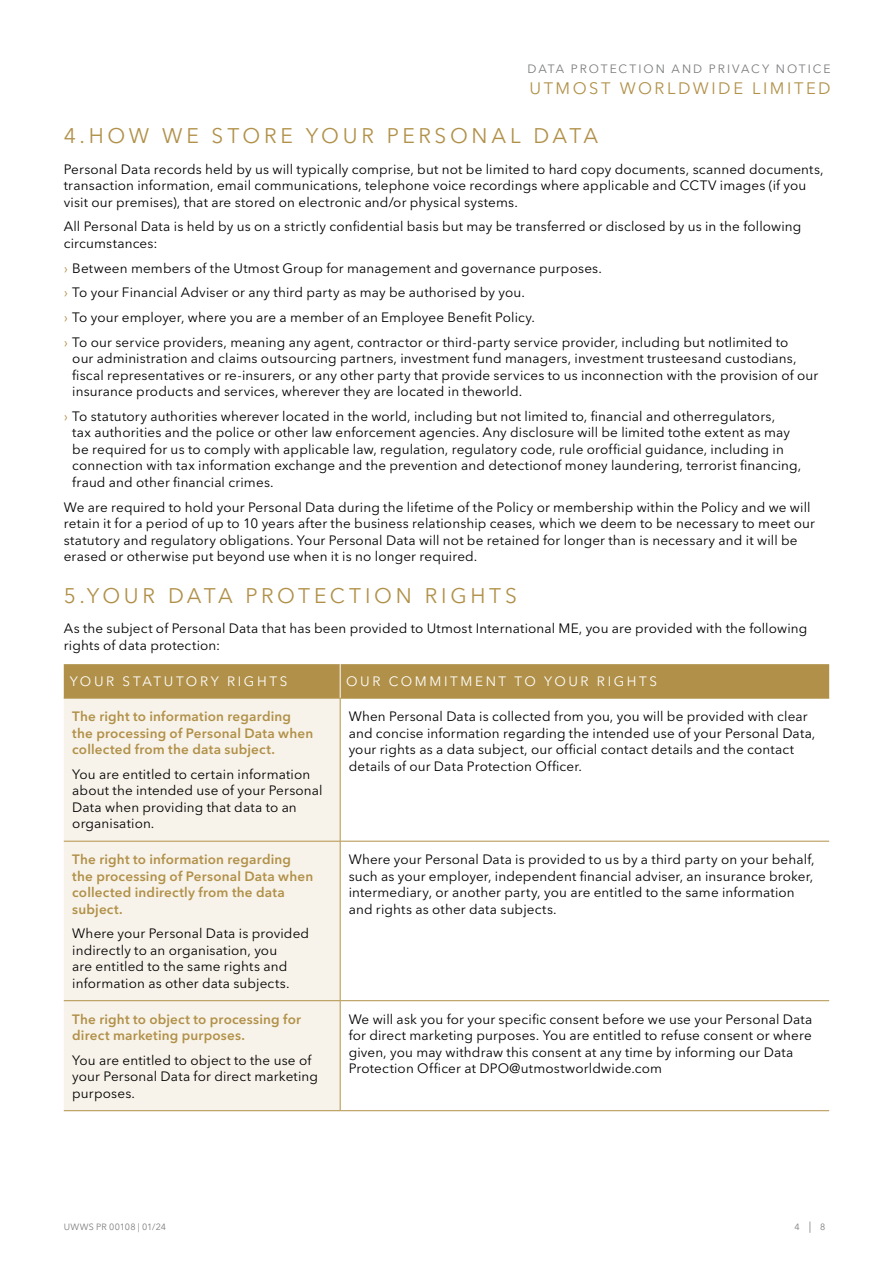
<style>
.page{position:relative;width:893px;height:1263px;background:#fff}
.page>*{position:absolute;margin:0;border:0;box-sizing:border-box;transform-origin:0 0}
.t1{font:21px "Avenir Next LT Pro";letter-spacing:.175em;color:#b19149}
.t2{font:16.5px "Avenir Next LT Pro";letter-spacing:.155em;color:#b19149}
.t3{font:13.5px/16.5px "Avenir Next LT Pro";letter-spacing:.01em;color:#000}
.t4{font:600 13.5px/16.5px "Avenir Next LT Pro";letter-spacing:.015em;color:#b19149}
.t5{font:13.5px "Avenir Next LT Pro";letter-spacing:.195em;color:#fff}
.t6{font:12px "Avenir Next LT Pro";letter-spacing:.17em;color:#7b7c7e}
.t7{font:9px "Avenir Next LT Pro";letter-spacing:.02em;color:#7b7c7e}
.s1{color:#b19149}
.s2{font-size:11.25px}
</style>
<div class="page">
<div style="left:64px;top:664px;width:765px;height:34px;background:#b19149"></div>
<div style="left:64px;top:699px;width:276px;height:411px;background:#f8f3ea"></div>
<hr style="left:64px;top:698px;width:276px;height:1px;background:#b19149">
<hr style="left:340px;top:698px;width:489px;height:1px;background:#b19149">
<hr style="left:340px;top:664px;width:1px;height:34px;background:#fff">
<hr style="left:340px;top:698px;width:1px;height:143px;background:#b19149">
<hr style="left:64px;top:841px;width:276px;height:1px;background:#b19149">
<hr style="left:340px;top:841px;width:489px;height:1px;background:#b19149">
<hr style="left:340px;top:841px;width:1px;height:159px;background:#b19149">
<hr style="left:64px;top:1000px;width:276px;height:1px;background:#b19149">
<hr style="left:340px;top:1000px;width:489px;height:1px;background:#b19149">
<hr style="left:340px;top:1001px;width:1px;height:109px;background:#b19149">
<hr style="left:64px;top:1110px;width:276px;height:1px;background:#b19149">
<hr style="left:340px;top:1110px;width:489px;height:1px;background:#b19149">
<p class="t6" style="left:528px;top:62px;width:304px">DATA PROTECTION AND PRIVACY NOTICE</p>
<p class="t2" style="left:529px;top:78px;width:303px">UTMOST WORLDWIDE LIMITED</p>
<h1 class="t1" style="left:64px;top:124px;width:536px">4.HOW WE STORE YOUR PERSONAL DATA</h1>
<p class="t3" style="left:64px;top:160px;width:761px">Personal Data records held by us will typically comprise, but not be limited to hard copy documents, scanned documents, transaction information, email communications, telephone voice recordings where applicable and CCTV images (if you visit our premises), that are stored on electronic and/or physical systems.</p>
<p class="t3" style="left:64px;top:218px;width:739px">All Personal Data is held by us on a strictly confidential basis but may be transferred or disclosed by us in the following circumstances:</p>
<p class="t3" style="left:64px;top:255px;width:726px;line-height:24.8px"><span class="s1">›</span> Between members of the Utmost Group for management and governance purposes.<br><span class="s1">›</span> To your Financial Adviser or any third party as may be authorised by you.<br><span class="s1">›</span> To your employer, where you are a member of an Employee Benefit Policy.<br><span class="s1">›</span> To our service providers, meaning any agent, contractor or third-party service provider, including but notlimited to</p>
<p class="t3" style="left:72px;top:350px;width:748px">our administration and claims outsourcing partners, investment fund managers, investment trusteesand custodians, fiscal representatives or re-insurers, or any other party that provide services to us inconnection with the provision of our insurance products and services, wherever they are located in theworld.</p>
<p class="t3" style="left:72px;top:408px;width:730px;text-indent:-9px"><span class="s1">›</span> To statutory authorities wherever located in the world, including but not limited to, financial and otherregulators,<br>tax authorities and the police or other law enforcement agencies. Any disclosure will be limited tothe extent as may be required for us to comply with applicable law, regulation, regulatory code, rule orofficial guidance, including in connection with tax information exchange and the prevention and detectionof money laundering, terrorist financing, fraud and other financial crimes.</p>
<p class="t3" style="left:64px;top:499px;width:753px">We are required to hold your Personal Data during the lifetime of the Policy or membership within the Policy and we will retain it for a period of up to 10 years after the business relationship ceases, which we deem to be necessary to meet our statutory and regulatory obligations. Your Personal Data will not be retained for longer than is necessary and it will be erased or otherwise put beyond use when it is no longer required.</p>
<h1 class="t1" style="left:64px;top:583px;width:455px">5.YOUR DATA PROTECTION RIGHTS</h1>
<p class="t3" style="left:64px;top:620px;width:745px">As the subject of Personal Data that has been provided to Utmost International ME, you are provided with the following rights of data protection:</p>
<p class="t5" style="left:70px;top:673px;width:219px">YOUR STATUTORY RIGHTS</p>
<p class="t5" style="left:346px;top:673px;width:313px">OUR COMMITMENT TO YOUR RIGHTS</p>
<p class="t4" style="left:72px;top:708px;width:242px">The right to information regarding the processing of Personal Data when collected from the data subject.</p>
<p class="t3" style="left:72px;top:766px;width:252px">You are entitled to certain information about the intended use of your Personal<br>Data when providing that data to an organisation.</p>
<p class="t3" style="left:349px;top:708px;width:468px">When Personal Data is collected from you, you will be provided with clear and concise information regarding the intended use of your Personal Data, your rights as a data subject, our official contact details and the contact details of our Data Protection Officer.</p>
<p class="t4" style="left:72px;top:851px;width:242px">The right to information regarding the processing of Personal Data when collected indirectly from the data subject.</p>
<p class="t3" style="left:72px;top:925px;width:238px">Where your Personal Data is provided indirectly to an organisation, you<br>are entitled to the same rights and information as other data subjects.</p>
<p class="t4" style="left:72px;top:1010px;width:230px">The right to object to processing for direct marketing purposes.</p>
<p class="t3" style="left:72px;top:1052px;width:247px">You are entitled to object to the use of your Personal Data for direct marketing purposes.</p>
<p class="t3" style="left:349px;top:851px;width:467px">Where your Personal Data is provided to us by a third party on your behalf, such as your employer, independent financial adviser, an insurance broker, intermediary, or another party, you are entitled to the same information and rights as other data subjects.</p>
<p class="t3" style="left:349px;top:1010px;width:465px">We will ask you for your specific consent before we use your Personal Data for direct marketing purposes. You are entitled to refuse consent or where given, you may withdraw this consent at any time by informing our Data Protection Officer at DPO@utmostworldwide.com</p>
<p class="t7" style="left:64px;top:1222px;width:104px">UWWS PR 00108 | 01/24</p>
<p class="t7" style="left:794px;top:1222px;width:33px">4<span class="s2">|</span>8</p>
</div>
